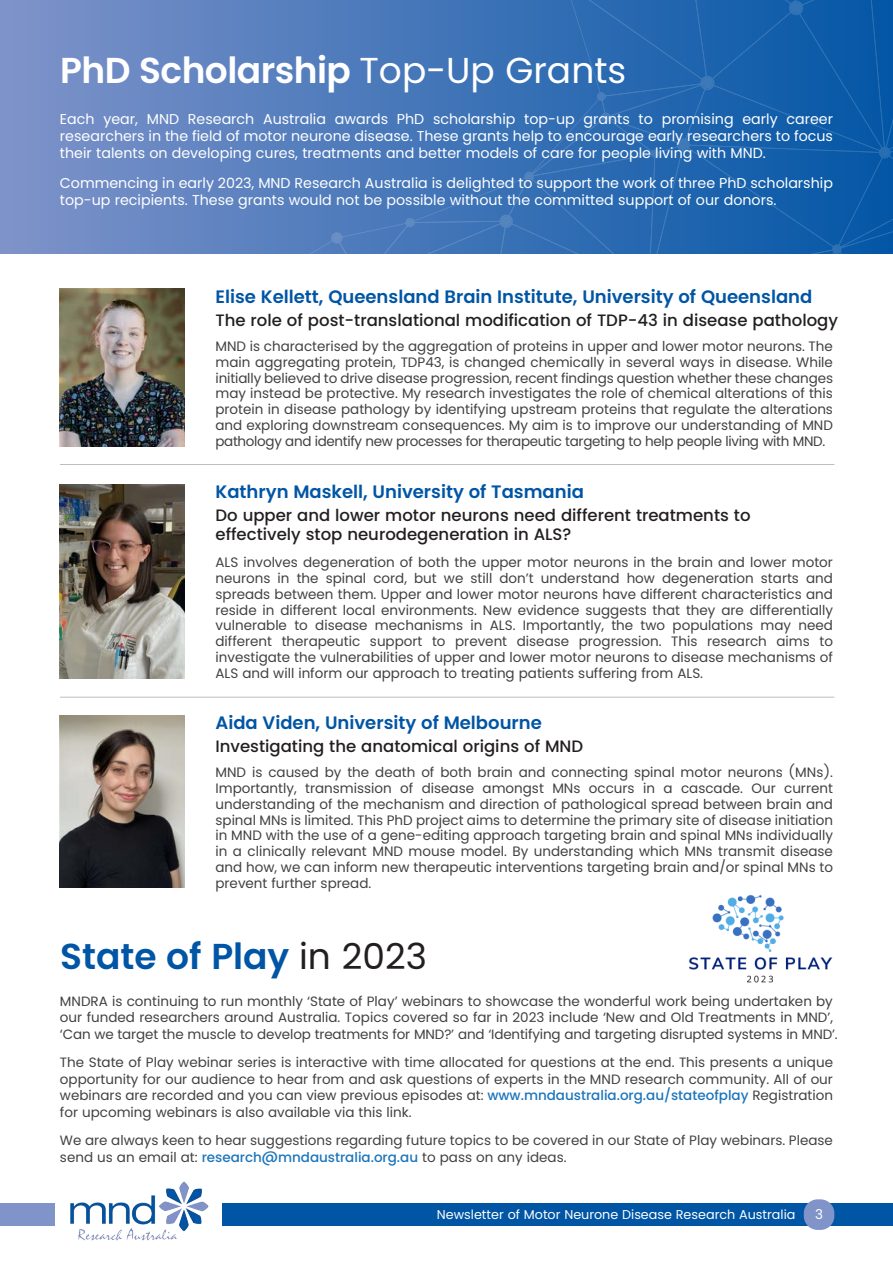
<style>
.page{position:relative;width:893px;height:1263px;background:#fff}
.page>*{position:absolute;margin:0;border:0;box-sizing:border-box;transform-origin:0 0}
.t1{font:600 36px "Poppins";letter-spacing:-.015em;color:#fff}
.t2{font:600 36px "Poppins";color:#0055a5}
.t3{font:600 18px "Poppins";color:#0055a5}
.t4{font:500 16.5px/19.5px "Poppins";color:#231f20}
.t5{font:14.25px/17.2px "Poppins";color:#fff;text-align:justify}
.t6{font:13.65px/15.8px "Poppins";color:#414042;text-align:justify}
.t7{font:13.5px/16.5px "Poppins";color:#414042}
.t8{font:13.5px "Poppins";color:#fff}
.t9{font:12.75px "Poppins";color:#fff}
.s1{font-weight:400}
.s2{font-weight:400;color:#231f20}
.s3{font-weight:500;color:#1b75bc}
</style>
<div class="page">
<img style="left:689px;top:894px;width:144px;height:89px">
<div style="left:222px;top:1203px;width:671px;height:23px;background:#0055a5"></div>
<div style="left:0;top:1203px;width:54px;height:23px;background:#8194ca"></div>
<img style="left:70px;top:1181px;width:139px;height:60px">
<div style="left:804px;top:1199px;width:30px;height:31px;background:#8194ca;border-radius:14px"></div>
<svg style="left:0;top:0;width:219px;height:253px;background:#6f8bc5"></svg>
<svg style="left:219px;top:0;width:674px;height:253px;background:#326db3"></svg>
<img style="left:60px;top:289px;width:124px;height:157px">
<img style="left:60px;top:715px;width:124px;height:172px">
<hr style="left:60px;top:464px;width:774px;height:1px;background:#bcbec0">
<img style="left:60px;top:484px;width:124px;height:195px">
<hr style="left:60px;top:697px;width:774px;height:1px;background:#bcbec0">
<h1 class="t1" style="left:60px;top:49px;width:568px">PhD Scholarship <span class="s1">Top-Up Grants</span></h1>
<p class="t5" style="left:60px;top:110px;width:774px">Each year, MND Research Australia awards PhD scholarship top-up grants to promising early career researchers in the field of motor neurone disease. These grants help to encourage early researchers to focus their talents on developing cures, treatments and better models of care for people living with MND.</p>
<p class="t5" style="left:60px;top:174px;width:774px">Commencing in early 2023, MND Research Australia is delighted to support the work of three PhD scholarship top-up recipients. These grants would not be possible without the committed support of our donors.</p>
<h2 class="t3" style="left:215px;top:286px;width:598px">Elise Kellett, Queensland Brain Institute, University of Queensland</h2>
<p class="t4" style="left:215px;top:310px;width:624px">The role of post-translational modification of TDP-43 in disease pathology</p>
<p class="t6" style="left:215px;top:339px;width:619px">MND is characterised by the aggregation of proteins in upper and lower motor neurons. The main aggregating protein, TDP43, is changed chemically in several ways in disease. While initially believed to drive disease progression, recent findings question whether these changes may instead be protective. My research investigates the role of chemical alterations of this protein in disease pathology by identifying upstream proteins that regulate the alterations and exploring downstream consequences. My aim is to improve our understanding of MND pathology and identify new processes for therapeutic targeting to help people living with MND.</p>
<h2 class="t3" style="left:215px;top:481px;width:370px">Kathryn Maskell, University of Tasmania</h2>
<p class="t4" style="left:215px;top:505px;width:537px">Do upper and lower motor neurons need different treatments to effectively stop neurodegeneration in ALS?</p>
<p class="t6" style="left:215px;top:555px;width:619px">ALS involves degeneration of both the upper motor neurons in the brain and lower motor neurons in the spinal cord, but we still don’t understand how degeneration starts and spreads between them. Upper and lower motor neurons have different characteristics and reside in different local environments. New evidence suggests that they are differentially vulnerable to disease mechanisms in ALS. Importantly, the two populations may need different therapeutic support to prevent disease progression. This research aims to investigate the vulnerabilities of upper and lower motor neurons to disease mechanisms of ALS and will inform our approach to treating patients suffering from ALS.</p>
<h2 class="t3" style="left:215px;top:712px;width:328px">Aida Viden, University of Melbourne</h2>
<p class="t4" style="left:215px;top:737px;width:369px">Investigating the anatomical origins of MND</p>
<p class="t6" style="left:215px;top:765px;width:619px">MND is caused by the death of both brain and connecting spinal motor neurons (MNs).<br>Importantly, transmission of disease amongst MNs occurs in a cascade. Our current understanding of the mechanism and direction of pathological spread between brain and spinal MNs is limited. This PhD project aims to determine the primary site of disease initiation in MND with the use of a gene-editing approach targeting brain and spinal MNs individually in a clinically relevant MND mouse model. By understanding which MNs transmit disease and how, we can inform new therapeutic interventions targeting brain and/or spinal MNs to prevent further spread.</p>
<h1 class="t2" style="left:60px;top:936px;width:368px">State of Play <span class="s2">in 2023</span></h1>
<p class="t7" style="left:60px;top:993px;width:779px">MNDRA is continuing to run monthly ‘State of Play’ webinars to showcase the wonderful work being undertaken by our funded researchers around Australia. Topics covered so far in 2023 include ‘New and Old Treatments in MND’, ‘Can we target the muscle to develop treatments for MND?’ and ‘Identifying and targeting disrupted systems in MND’.</p>
<p class="t7" style="left:60px;top:1054px;width:775px;text-align:justify">The State of Play webinar series is interactive with time allocated for questions at the end. This presents a unique opportunity for our audience to hear from and ask questions of experts in the MND research community. All of our webinars are recorded and you can view previous episodes at: <span class="s3">www.mndaustralia.org.au/stateofplay</span> Registration for upcoming webinars is also available via this link.</p>
<p class="t7" style="left:60px;top:1132px;width:774px">We are always keen to hear suggestions regarding future topics to be covered in our State of Play webinars. Please send us an email at: <span class="s3">research@mndaustralia.org.au</span> to pass on any ideas.</p>
<p class="t9" style="left:437px;top:1207px;width:360px">Newsletter of Motor Neurone Disease Research Australia</p>
<p class="t8" style="left:815px;top:1206px;width:9px">3</p>
</div>
